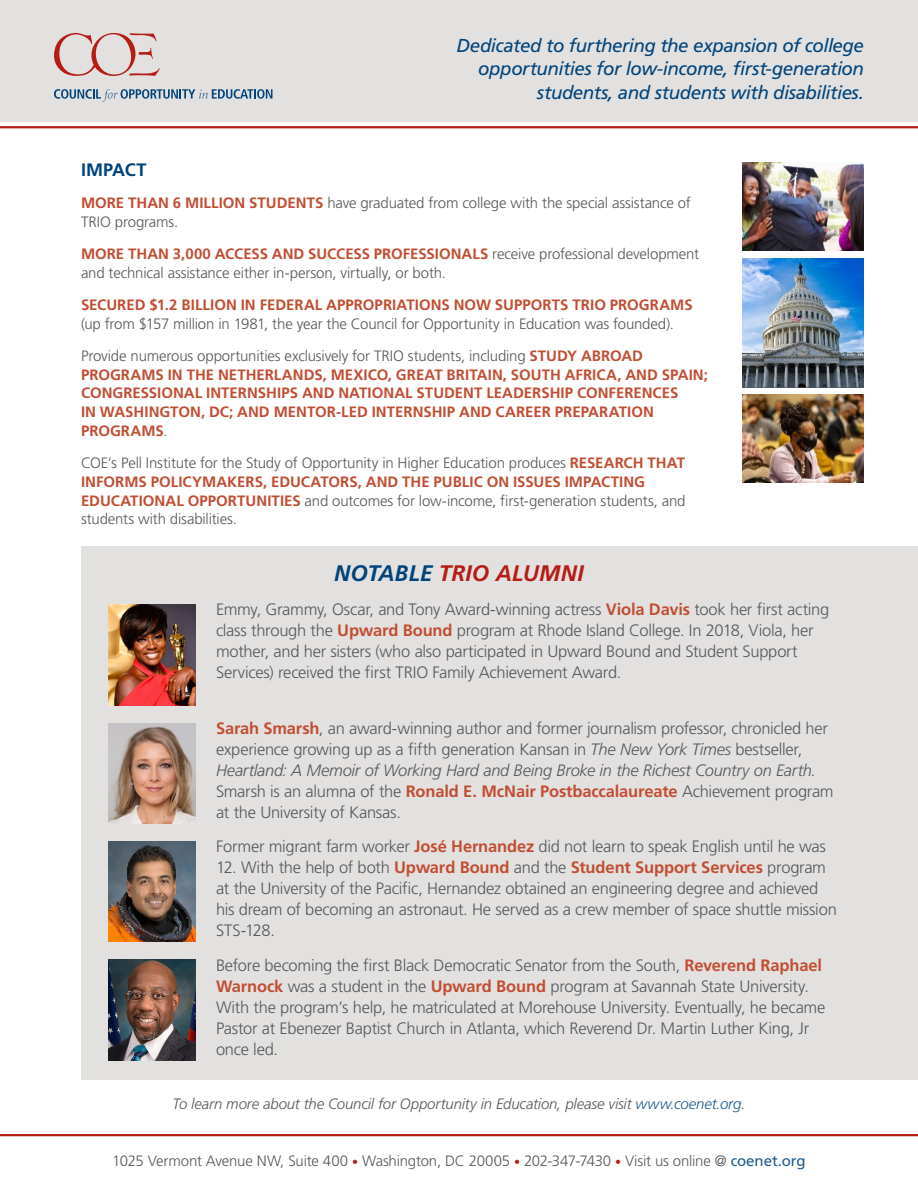
<style>
.page{position:relative;width:918px;height:1188px;background:#fff}
.page>*{position:absolute;margin:0;border:0;box-sizing:border-box;transform-origin:0 0}
.t1{font:italic 700 22.5px "Frutiger LT Std";letter-spacing:.005em;color:#b41d15}
.t2{font:italic 18.75px/23.4px "Frutiger LT Std";letter-spacing:-.025em;color:#00447b;text-align:right}
.t3{font:700 18px "Frutiger LT Std";letter-spacing:.005em;color:#00447b}
.Main_Text{font:300 16.5px/21px "Frutiger LT Std";letter-spacing:-.015em;color:#57585a}
.Main_Text-2{font:300 15px/18.8px "Frutiger LT Std";letter-spacing:-.01em;color:#57585a}
.Main_Text-3{font:700 15px/18.8px "Frutiger LT Std";color:#c14e32}
.Main_Text-4{font:italic 300 15px "Frutiger LT Std";letter-spacing:-.01em;color:#57585a}
.s1{font-weight:700;color:#c14e32}
.s2{font-weight:300;color:#57585a}
.s3{color:#00447b}
.s4{font-style:italic}
.s5{color:#1e5b8f}
.s6{font-weight:400;font-size:12px;color:#b41d15}
.s7{font-weight:400;color:#1e5b8f}
</style>
<div class="page">
<hr style="left:0;top:1134px;width:918px;height:2px;background:#b41d15">
<svg style="left:54px;top:33px;width:106px;height:43px;background:#dabcba"></svg>
<svg style="left:54px;top:89px;width:218px;height:13px;background:#a0b2c2"></svg>
<hr style="left:0;top:126px;width:918px;height:2px;background:#b41d15">
<div style="left:81px;top:547px;width:837px;height:533px;background:#e3e1e0"></div>
<img style="left:742px;top:163px;width:122px;height:87px">
<img style="left:742px;top:258px;width:122px;height:129px">
<img style="left:742px;top:395px;width:122px;height:87px">
<img style="left:108px;top:605px;width:87px;height:100px">
<img style="left:108px;top:723px;width:87px;height:101px">
<img style="left:108px;top:841px;width:87px;height:101px">
<img style="left:108px;top:960px;width:87px;height:100px">
<p class="t2" style="left:457px;top:34px;width:409px">Dedicated to furthering the expansion of college opportunities for low-income, first-generation students, and students with disabilities.</p>
<p class="t3" style="left:81px;top:159px;width:67px">IMPACT</p>
<p class="Main_Text-2" style="left:81px;top:193px;width:611px"><span class="s1">MORE THAN 6 MILLION STUDENTS</span> have graduated from college with the special assistance of<br>TRIO programs.</p>
<p class="Main_Text-2" style="left:81px;top:244px;width:620px"><span class="s1">MORE THAN 3,000 ACCESS AND SUCCESS PROFESSIONALS</span> receive professional development and technical assistance either in-person, virtually, or both.</p>
<p class="Main_Text-2" style="left:81px;top:295px;width:613px"><span class="s1">SECURED $1.2 BILLION IN FEDERAL APPROPRIATIONS NOW SUPPORTS TRIO PROGRAMS </span>(up from $157 million in 1981, the year the Council for Opportunity in Education was founded).</p>
<p class="Main_Text-3" style="left:81px;top:346px;width:628px"><span class="s2">Provide numerous opportunities exclusively for TRIO students, including</span> STUDY ABROAD PROGRAMS IN THE NETHERLANDS, MEXICO, GREAT BRITAIN, SOUTH AFRICA, AND SPAIN; CONGRESSIONAL INTERNSHIPS AND NATIONAL STUDENT LEADERSHIP CONFERENCES<br>IN WASHINGTON, DC; AND MENTOR-LED INTERNSHIP AND CAREER PREPARATION PROGRAMS<span class="s2">.</span></p>
<p class="Main_Text-2" style="left:81px;top:454px;width:606px">COE’s Pell Institute for the Study of Opportunity in Higher Education produces <span class="s1">RESEARCH THAT INFORMS POLICYMAKERS, EDUCATORS, AND THE PUBLIC ON ISSUES IMPACTING EDUCATIONAL OPPORTUNITIES</span> and outcomes for low-income, first-generation students, and students with disabilities.</p>
<p class="t1" style="left:334px;top:560px;width:251px"><span class="s3">NOTABLE</span> TRIO ALUMNI</p>
<p class="Main_Text" style="left:216px;top:599px;width:615px">Emmy, Grammy, Oscar, and Tony Award-winning actress <span class="s1">Viola Davis</span> took her first acting class through the <span class="s1">Upward Bound</span> program at Rhode Island College. In 2018, Viola, her mother, and her sisters (who also participated in Upward Bound and Student Support Services) received the first TRIO Family Achievement Award.</p>
<p class="Main_Text" style="left:216px;top:718px;width:619px"><span class="s1">Sarah Smarsh</span>, an award-winning author and former journalism professor, chronicled her experience growing up as a fifth generation Kansan in <span class="s4">The New York Times</span> bestseller, <span class="s4">Heartland: A Memoir of Working Hard and Being Broke in the Richest Country on Earth</span>.<br>Smarsh is an alumna of the <span class="s1">Ronald E. McNair Postbaccalaureate</span> Achievement program at the University of Kansas.</p>
<p class="Main_Text" style="left:216px;top:836px;width:612px">Former migrant farm worker <span class="s1">José Hernandez</span> did not learn to speak English until he was</p>
<p class="Main_Text" style="left:216px;top:857px;width:622px">12. With the help of both <span class="s1">Upward Bound</span> and the <span class="s1">Student Support Services</span> program at the University of the Pacific, Hernandez obtained an engineering degree and achieved his dream of becoming an astronaut. He served as a crew member of space shuttle mission STS-128.</p>
<p class="Main_Text" style="left:216px;top:955px;width:611px">Before becoming the first Black Democratic Senator from the South, <span class="s1">Reverend Raphael Warnock</span> was a student in the <span class="s1">Upward Bound</span> program at Savannah State University.<br>With the program’s help, he matriculated at Morehouse University. Eventually, he became Pastor at Ebenezer Baptist Church in Atlanta, which Reverend Dr. Martin Luther King, Jr once led.</p>
<p class="Main_Text-4" style="left:173px;top:1096px;width:574px">To learn more about the Council for Opportunity in Education, please visit <span class="s5">www.coenet.org</span>.</p>
<p class="Main_Text-2" style="left:112px;top:1151px;width:695px">1025 Vermont Avenue NW, Suite 400 <span class="s6">•</span> Washington, DC 20005 <span class="s6">•</span> 202-347-7430 <span class="s6">•</span> Visit us online @ <span class="s7">coenet.org</span></p>
</div>
